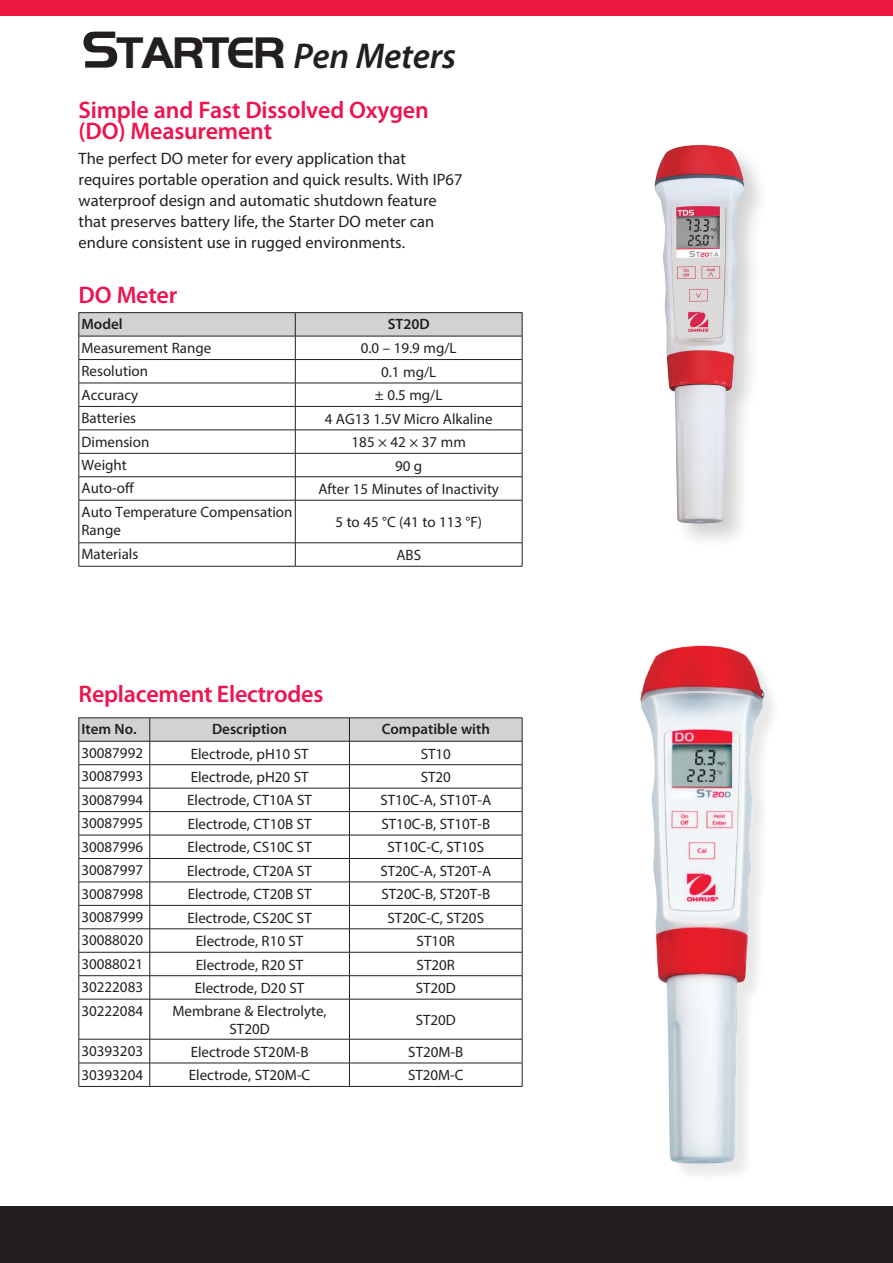
<style>
.page{position:relative;width:893px;height:1263px;background:#fff}
.page>*{position:absolute;margin:0;border:0;box-sizing:border-box;transform-origin:0 0}
.Back_Product_Name{font:italic 600 36px "Myriad Pro";letter-spacing:-.01em;color:#231f20}
.Interior_Paragraph_H{font:600 24px/21px "Myriad Pro";letter-spacing:-.01em;color:#ed154e}
.Interior_Copy_Text{font:16.5px/21px "Myriad Pro";color:#231f20}
.Specs{font:15px/18px "Myriad Pro";color:#231f20;text-align:center}
.Specs_Left_Column{font:15px/18px "Myriad Pro";color:#231f20}
.Specs_Top_Row{font:600 15px "Myriad Pro";color:#231f20}
.Specs_Left_Header{font:600 15px "Myriad Pro";color:#231f20}
.s1{font-family:"Handel Got D";font-weight:700;font-style:normal;font-size:54px}
.s2{font-family:"Handel Got D";font-weight:700;font-style:normal;font-size:45.9px}
</style>
<div class="page">
<div style="left:0;top:0;width:893px;height:15px;background:#ed1943"></div>
<div style="left:0;top:1205px;width:893px;height:58px;background:#231f20"></div>
<img style="left:654px;top:144px;width:106px;height:396px">
<hr style="left:79px;top:717px;width:71px;height:1px;background:#231f20">
<hr style="left:150px;top:717px;width:199px;height:1px;background:#231f20">
<hr style="left:349px;top:717px;width:173px;height:1px;background:#231f20">
<svg style="left:79px;top:718px;width:444px;height:281px"></svg>
<hr style="left:79px;top:999px;width:71px;height:1px;background:#231f20">
<hr style="left:79px;top:999px;width:1px;height:40px;background:#231f20">
<hr style="left:150px;top:999px;width:199px;height:1px;background:#231f20">
<hr style="left:150px;top:999px;width:1px;height:40px;background:#231f20">
<hr style="left:349px;top:999px;width:173px;height:1px;background:#231f20">
<hr style="left:349px;top:999px;width:1px;height:40px;background:#231f20">
<hr style="left:522px;top:999px;width:1px;height:40px;background:#231f20">
<hr style="left:79px;top:1039px;width:71px;height:1px;background:#231f20">
<hr style="left:150px;top:1039px;width:199px;height:1px;background:#231f20">
<hr style="left:349px;top:1039px;width:173px;height:1px;background:#231f20">
<hr style="left:79px;top:1063px;width:71px;height:1px;background:#231f20">
<svg style="left:79px;top:1039px;width:1px;height:47px"></svg>
<hr style="left:150px;top:1063px;width:199px;height:1px;background:#231f20">
<svg style="left:150px;top:1039px;width:1px;height:47px"></svg>
<hr style="left:349px;top:1063px;width:173px;height:1px;background:#231f20">
<svg style="left:349px;top:1039px;width:1px;height:47px"></svg>
<svg style="left:522px;top:1039px;width:1px;height:47px"></svg>
<hr style="left:79px;top:1086px;width:71px;height:1px;background:#231f20">
<hr style="left:150px;top:1086px;width:199px;height:1px;background:#231f20">
<hr style="left:349px;top:1086px;width:173px;height:1px;background:#231f20">
<hr style="left:79px;top:312px;width:216px;height:1px;background:#231f20">
<hr style="left:295px;top:312px;width:227px;height:1px;background:#231f20">
<svg style="left:79px;top:313px;width:444px;height:187px"></svg>
<hr style="left:79px;top:500px;width:216px;height:1px;background:#231f20">
<hr style="left:79px;top:500px;width:1px;height:43px;background:#231f20">
<hr style="left:295px;top:500px;width:227px;height:1px;background:#231f20">
<hr style="left:295px;top:500px;width:1px;height:43px;background:#231f20">
<hr style="left:522px;top:500px;width:1px;height:43px;background:#231f20">
<hr style="left:79px;top:542px;width:216px;height:1px;background:#231f20">
<svg style="left:79px;top:543px;width:1px;height:23px"></svg>
<hr style="left:295px;top:542px;width:227px;height:1px;background:#231f20">
<svg style="left:295px;top:543px;width:1px;height:23px"></svg>
<svg style="left:522px;top:543px;width:1px;height:23px"></svg>
<hr style="left:79px;top:566px;width:216px;height:1px;background:#231f20">
<hr style="left:295px;top:566px;width:227px;height:1px;background:#231f20">
<img style="left:640px;top:645px;width:133px;height:530px">
<p class="Back_Product_Name" style="left:82px;top:33px;width:376px"><span class="s1">S</span><span class="s2">TARTER</span> Pen Meters</p>
<p class="Interior_Paragraph_H" style="left:79px;top:99px;width:352px">Simple and Fast Dissolved Oxygen (DO) Measurement</p>
<p class="Interior_Copy_Text" style="left:79px;top:147px;width:385px">The perfect DO meter for every application that requires portable operation and quick results. With IP67 waterproof design and automatic shutdown feature that preserves battery life, the Starter DO meter can endure consistent use in rugged environments.</p>
<p class="Interior_Paragraph_H" style="left:79px;top:284px;width:100px">DO Meter</p>
<p class="Specs_Left_Header" style="left:82px;top:315px;width:43px">Model</p>
<p class="Specs_Top_Row" style="left:388px;top:315px;width:43px">ST20D</p>
<p class="Specs_Left_Column" style="left:82px;top:338px;width:131px">Measurement Range</p>
<p class="Specs" style="left:361px;top:339px;width:97px">0.0 – 19.9 mg/L</p>
<p class="Specs_Left_Column" style="left:82px;top:362px;width:68px">Resolution</p>
<p class="Specs" style="left:381px;top:363px;width:57px">0.1 mg/L</p>
<p class="Specs_Left_Column" style="left:82px;top:385px;width:58px">Accuracy</p>
<p class="Specs" style="left:375px;top:386px;width:69px">± 0.5 mg/L</p>
<p class="Specs_Left_Column" style="left:82px;top:409px;width:56px">Batteries</p>
<p class="Specs" style="left:325px;top:409px;width:170px">4 AG13 1.5V Micro Alkaline</p>
<p class="Specs_Left_Column" style="left:82px;top:432px;width:69px">Dimension</p>
<p class="Specs" style="left:352px;top:433px;width:116px">185 × 42 × 37 mm</p>
<p class="Specs_Left_Column" style="left:82px;top:456px;width:47px">Weight</p>
<p class="Specs" style="left:395px;top:456px;width:29px">90 g</p>
<p class="Specs_Left_Column" style="left:82px;top:479px;width:54px">Auto-off</p>
<p class="Specs" style="left:318px;top:480px;width:182px">After 15 Minutes of Inactivity</p>
<p class="Specs_Left_Column" style="left:82px;top:503px;width:212px">Auto Temperature Compensation<br>Range</p>
<p class="Specs" style="left:335px;top:513px;width:148px">5 to 45 °C (41 to 113 °F)</p>
<p class="Specs_Left_Column" style="left:82px;top:545px;width:58px">Materials</p>
<p class="Specs" style="left:396px;top:546px;width:26px">ABS</p>
<p class="Interior_Paragraph_H" style="left:79px;top:683px;width:246px">Replacement Electrodes</p>
<p class="Specs_Left_Header" style="left:82px;top:720px;width:57px">Item No.</p>
<p class="Specs_Top_Row" style="left:212px;top:720px;width:77px">Description</p>
<p class="Specs_Top_Row" style="left:382px;top:720px;width:110px">Compatible with</p>
<p class="Specs_Left_Column" style="left:82px;top:744px;width:63px">30087992</p>
<p class="Specs" style="left:191px;top:744px;width:119px">Electrode, pH10 ST</p>
<p class="Specs" style="left:421px;top:744px;width:32px">ST10</p>
<p class="Specs_Left_Column" style="left:82px;top:767px;width:63px">30087993</p>
<p class="Specs" style="left:191px;top:768px;width:119px">Electrode, pH20 ST</p>
<p class="Specs" style="left:421px;top:768px;width:32px">ST20</p>
<p class="Specs_Left_Column" style="left:82px;top:790px;width:63px">30087994</p>
<p class="Specs" style="left:187px;top:791px;width:126px">Electrode, CT10A ST</p>
<p class="Specs" style="left:380px;top:791px;width:112px">ST10C-A, ST10T-A</p>
<p class="Specs_Left_Column" style="left:82px;top:814px;width:63px">30087995</p>
<p class="Specs" style="left:188px;top:815px;width:125px">Electrode, CT10B ST</p>
<p class="Specs" style="left:381px;top:815px;width:110px">ST10C-B, ST10T-B</p>
<p class="Specs_Left_Column" style="left:82px;top:837px;width:63px">30087996</p>
<p class="Specs" style="left:187px;top:838px;width:126px">Electrode, CS10C ST</p>
<p class="Specs" style="left:388px;top:838px;width:98px">ST10C-C, ST10S</p>
<p class="Specs_Left_Column" style="left:82px;top:861px;width:63px">30087997</p>
<p class="Specs" style="left:187px;top:861px;width:126px">Electrode, CT20A ST</p>
<p class="Specs" style="left:380px;top:861px;width:112px">ST20C-A, ST20T-A</p>
<p class="Specs_Left_Column" style="left:82px;top:884px;width:63px">30087998</p>
<p class="Specs" style="left:188px;top:885px;width:125px">Electrode, CT20B ST</p>
<p class="Specs" style="left:381px;top:885px;width:110px">ST20C-B, ST20T-B</p>
<p class="Specs_Left_Column" style="left:82px;top:908px;width:63px">30087999</p>
<p class="Specs" style="left:187px;top:908px;width:126px">Electrode, CS20C ST</p>
<p class="Specs" style="left:388px;top:908px;width:98px">ST20C-C, ST20S</p>
<p class="Specs_Left_Column" style="left:82px;top:931px;width:63px">30088020</p>
<p class="Specs" style="left:196px;top:932px;width:109px">Electrode, R10 ST</p>
<p class="Specs" style="left:417px;top:932px;width:40px">ST10R</p>
<p class="Specs_Left_Column" style="left:82px;top:955px;width:63px">30088021</p>
<p class="Specs" style="left:196px;top:955px;width:109px">Electrode, R20 ST</p>
<p class="Specs" style="left:417px;top:955px;width:40px">ST20R</p>
<p class="Specs_Left_Column" style="left:82px;top:978px;width:63px">30222083</p>
<p class="Specs" style="left:195px;top:979px;width:111px">Electrode, D20 ST</p>
<p class="Specs" style="left:416px;top:979px;width:42px">ST20D</p>
<p class="Specs_Left_Column" style="left:82px;top:1001px;width:63px">30222084</p>
<p class="Specs" style="left:173px;top:1001px;width:156px">Membrane &amp; Electrolyte,<br>ST20D</p>
<p class="Specs" style="left:416px;top:1010px;width:42px">ST20D</p>
<p class="Specs_Left_Column" style="left:82px;top:1041px;width:63px">30393203</p>
<p class="Specs" style="left:191px;top:1042px;width:119px">Electrode ST20M-B</p>
<p class="Specs" style="left:408px;top:1042px;width:57px">ST20M-B</p>
<p class="Specs_Left_Column" style="left:82px;top:1065px;width:63px">30393204</p>
<p class="Specs" style="left:189px;top:1066px;width:123px">Electrode, ST20M-C</p>
<p class="Specs" style="left:408px;top:1066px;width:57px">ST20M-C</p>
</div>
